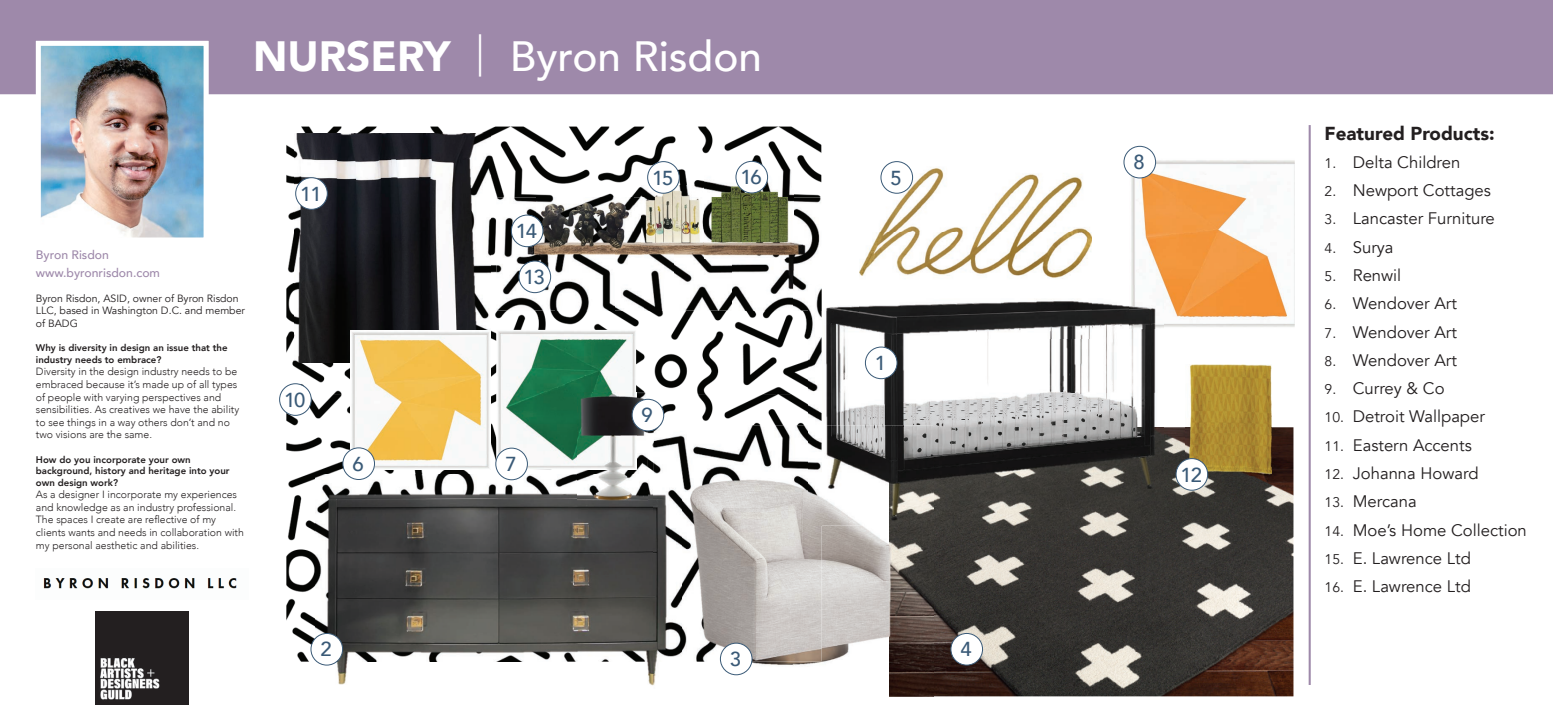
<style>
.page{position:relative;width:1553px;height:716px;background:#fff}
.page>*{position:absolute;margin:0;border:0;box-sizing:border-box;transform-origin:0 0}
.t1{font:500 42.26px "Avenir";color:#fff}
.t2{font:500 20.21px "Avenir";letter-spacing:-.05em;color:#3a5a77}
.t3{font:900 18.72px "Avenir";color:#231f20}
.t4{font:16.71px "Avenir";color:#231f20}
.t5{font:500 12.25px/17.5px "Avenir";color:#9e89aa}
.t6{font:300 10.5px/12.6px "Avenir";color:#231f20}
.t7{font:10.5px/12.6px "Avenir";color:#231f20}
.t8{font:800 9.62px/11.5px "Avenir";color:#231f20}
.s1{font-weight:900}
.s2{font-weight:300}
.s3{font-size:14px}
</style>
<div class="page">
<img style="left:95px;top:611px;width:93px;height:93px">
<div style="left:0;top:0;width:1552px;height:94px;background:#9e89aa"></div>
<img style="left:35px;top:40px;width:175px;height:196px">
<div style="left:40px;top:45px;width:165px;height:193px;border:1px solid #fff"></div>
<hr style="left:1308px;top:125px;width:2px;height:560px;background:#9e89aa">
<img style="left:1131px;top:159px;width:163px;height:169px">
<img style="left:933px;top:427px;width:360px;height:270px">
<img style="left:286px;top:126px;width:535px;height:535px">
<img style="left:821px;top:302px;width:335px;height:125px">
<img style="left:1129px;top:285px;width:34px;height:44px">
<img style="left:933px;top:427px;width:230px;height:98px">
<img style="left:808px;top:310px;width:13px;height:115px">
<img style="left:316px;top:474px;width:338px;height:212px">
<img style="left:859px;top:161px;width:232px;height:177px">
<img style="left:496px;top:330px;width:140px;height:139px">
<img style="left:295px;top:133px;width:195px;height:229px">
<img style="left:654px;top:525px;width:279px;height:172px">
<img style="left:654px;top:425px;width:167px;height:236px">
<img style="left:808px;top:425px;width:125px;height:100px">
<img style="left:578px;top:393px;width:70px;height:107px">
<img style="left:578px;top:393px;width:58px;height:76px">
<img style="left:351px;top:330px;width:139px;height:140px">
<img style="left:1185px;top:364px;width:86px;height:111px">
<img style="left:792px;top:197px;width:44px;height:113px">
<img style="left:496px;top:197px;width:59px;height:113px">
<img style="left:615px;top:197px;width:29px;height:113px">
<img style="left:674px;top:197px;width:58px;height:113px">
<img style="left:555px;top:251px;width:60px;height:59px">
<img style="left:644px;top:246px;width:30px;height:64px">
<img style="left:732px;top:258px;width:60px;height:52px">
<img style="left:536px;top:197px;width:98px;height:54px">
<img style="left:704px;top:169px;width:89px;height:89px">
<img style="left:641px;top:185px;width:61px;height:61px">
<div style="left:865px;top:347px;width:32px;height:32px;background:#fff;border-radius:50%"></div>
<div style="left:865px;top:347px;width:32px;height:32px;border:1px solid #3a5a77;border-radius:50%"></div>
<div style="left:311px;top:633px;width:31px;height:32px;background:#fff;border-radius:50%"></div>
<div style="left:311px;top:633px;width:32px;height:32px;border:1px solid #3a5a77;border-radius:50%"></div>
<div style="left:720px;top:643px;width:32px;height:31px;background:#fff;border-radius:50%"></div>
<div style="left:720px;top:643px;width:32px;height:32px;border:1px solid #3a5a77;border-radius:50%"></div>
<div style="left:881px;top:162px;width:31px;height:31px;background:#fff;border-radius:50%"></div>
<div style="left:880px;top:161px;width:32px;height:32px;border:1px solid #3a5a77;border-radius:50%"></div>
<div style="left:951px;top:633px;width:31px;height:32px;background:#fff;border-radius:50%"></div>
<div style="left:950px;top:633px;width:32px;height:32px;border:1px solid #3a5a77;border-radius:50%"></div>
<div style="left:343px;top:448px;width:31px;height:31px;background:#fff;border-radius:50%"></div>
<div style="left:342px;top:447px;width:33px;height:33px;border:1px solid #3a5a77;border-radius:50%"></div>
<div style="left:279px;top:384px;width:32px;height:31px;background:#fff;border-radius:50%"></div>
<div style="left:279px;top:383px;width:32px;height:32px;border:1px solid #3a5a77;border-radius:50%"></div>
<div style="left:296px;top:178px;width:31px;height:31px;background:#fff;border-radius:50%"></div>
<div style="left:295px;top:177px;width:32px;height:33px;border:1px solid #3a5a77;border-radius:50%"></div>
<div style="left:632px;top:399px;width:31px;height:32px;background:#fff;border-radius:50%"></div>
<div style="left:632px;top:399px;width:32px;height:32px;border:1px solid #3a5a77;border-radius:50%"></div>
<div style="left:496px;top:448px;width:31px;height:32px;background:#fff;border-radius:50%"></div>
<div style="left:495px;top:448px;width:32px;height:32px;border:1px solid #3a5a77;border-radius:50%"></div>
<div style="left:1123px;top:146px;width:32px;height:32px;background:#fff;border-radius:50%"></div>
<div style="left:1123px;top:146px;width:32px;height:32px;border:1px solid #3a5a77;border-radius:50%"></div>
<div style="left:519px;top:261px;width:31px;height:32px;background:#fff;border-radius:50%"></div>
<div style="left:519px;top:261px;width:32px;height:32px;border:1px solid #3a5a77;border-radius:50%"></div>
<div style="left:1176px;top:458px;width:31px;height:32px;background:#fff;border-radius:50%"></div>
<div style="left:1175px;top:458px;width:32px;height:32px;border:1px solid #3a5a77;border-radius:50%"></div>
<div style="left:511px;top:215px;width:32px;height:32px;background:#fff;border-radius:50%"></div>
<div style="left:511px;top:215px;width:32px;height:32px;border:1px solid #3a5a77;border-radius:50%"></div>
<div style="left:647px;top:162px;width:32px;height:31px;background:#fff;border-radius:50%"></div>
<div style="left:647px;top:161px;width:32px;height:32px;border:1px solid #3a5a77;border-radius:50%"></div>
<div style="left:736px;top:161px;width:31px;height:32px;background:#fff;border-radius:50%"></div>
<div style="left:735px;top:161px;width:33px;height:32px;border:1px solid #3a5a77;border-radius:50%"></div>
<img style="left:43px;top:578px;width:194px;height:11px">
<h1 class="t1" style="left:253px;top:19px;width:510px"><span class="s1">NURSERY</span> <span class="s2">|</span> Byron Risdon</h1>
<p class="t5" style="left:36px;top:245px;width:126px">Byron Risdon www.byronrisdon.com</p>
<p class="t7" style="left:36px;top:292px;width:211px">Byron Risdon, ASID, owner of Byron Risdon<br>LLC, based in Washington D.C. and member of BADG</p>
<p class="t8" style="left:36px;top:342px;width:193px">Why is diversity in design an issue that the industry needs to embrace?</p>
<p class="t6" style="left:36px;top:365px;width:205px">Diversity in the design industry needs to be embraced because it’s made up of all types of people with varying perspectives and sensibilities. As creatives we have the ability to see things in a way others don’t and no two visions are the same.</p>
<p class="t8" style="left:36px;top:453px;width:195px">How do you incorporate your own background, history and heritage into your own design work?</p>
<p class="t6" style="left:36px;top:488px;width:209px">As a designer I incorporate my experiences and knowledge as an industry professional.<br>The spaces I create are reflective of my clients wants and needs in collaboration with my personal aesthetic and abilities.</p>
<h2 class="t2" style="left:300px;top:176px;width:23px">11</h2>
<h2 class="t2" style="left:284px;top:382px;width:23px">10</h2>
<h2 class="t2" style="left:352px;top:446px;width:13px">6</h2>
<h2 class="t2" style="left:516px;top:213px;width:23px">14</h2>
<h2 class="t2" style="left:523px;top:259px;width:23px">13</h2>
<h2 class="t2" style="left:505px;top:446px;width:13px">7</h2>
<h2 class="t2" style="left:652px;top:160px;width:23px">15</h2>
<h2 class="t2" style="left:740px;top:160px;width:23px">16</h2>
<h2 class="t2" style="left:641px;top:398px;width:13px">9</h2>
<h2 class="t2" style="left:320px;top:632px;width:13px">2</h2>
<h2 class="t2" style="left:730px;top:641px;width:13px">3</h2>
<h2 class="t2" style="left:890px;top:160px;width:13px">5</h2>
<h2 class="t2" style="left:875px;top:345px;width:13px">1</h2>
<h2 class="t2" style="left:960px;top:632px;width:13px">4</h2>
<h2 class="t2" style="left:1133px;top:145px;width:13px">8</h2>
<h2 class="t2" style="left:1180px;top:457px;width:23px">12</h2>
<h3 class="t3" style="left:1324px;top:117px;width:171px">Featured Products:</h3>
<h3 class="t4" style="left:1324px;top:152px;width:137px"><span class="s3">1.</span> Delta Children</h3>
<h3 class="t4" style="left:1324px;top:180px;width:168px"><span class="s3">2.</span> Newport Cottages</h3>
<h3 class="t4" style="left:1324px;top:209px;width:172px"><span class="s3">3.</span> Lancaster Furniture</h3>
<h3 class="t4" style="left:1324px;top:237px;width:70px"><span class="s3">4.</span> Surya</h3>
<h3 class="t4" style="left:1324px;top:265px;width:78px"><span class="s3">5.</span> Renwil</h3>
<h3 class="t4" style="left:1324px;top:293px;width:134px"><span class="s3">6.</span> Wendover Art</h3>
<h3 class="t4" style="left:1324px;top:322px;width:134px"><span class="s3">7.</span> Wendover Art</h3>
<h3 class="t4" style="left:1324px;top:350px;width:134px"><span class="s3">8.</span> Wendover Art</h3>
<h3 class="t4" style="left:1324px;top:378px;width:121px"><span class="s3">9.</span> Currey &amp; Co</h3>
<h3 class="t4" style="left:1324px;top:407px;width:162px"><span class="s3">10.</span> Detroit Wallpaper</h3>
<h3 class="t4" style="left:1324px;top:435px;width:149px"><span class="s3">11.</span> Eastern Accents</h3>
<h3 class="t4" style="left:1324px;top:463px;width:155px"><span class="s3">12.</span> Johanna Howard</h3>
<h3 class="t4" style="left:1324px;top:491px;width:94px"><span class="s3">13.</span> Mercana</h3>
<h3 class="t4" style="left:1324px;top:520px;width:204px"><span class="s3">14.</span> Moe’s Home Collection</h3>
<h3 class="t4" style="left:1324px;top:548px;width:148px"><span class="s3">15.</span> E. Lawrence Ltd</h3>
<h3 class="t4" style="left:1324px;top:576px;width:148px"><span class="s3">16.</span> E. Lawrence Ltd</h3>
</div>
